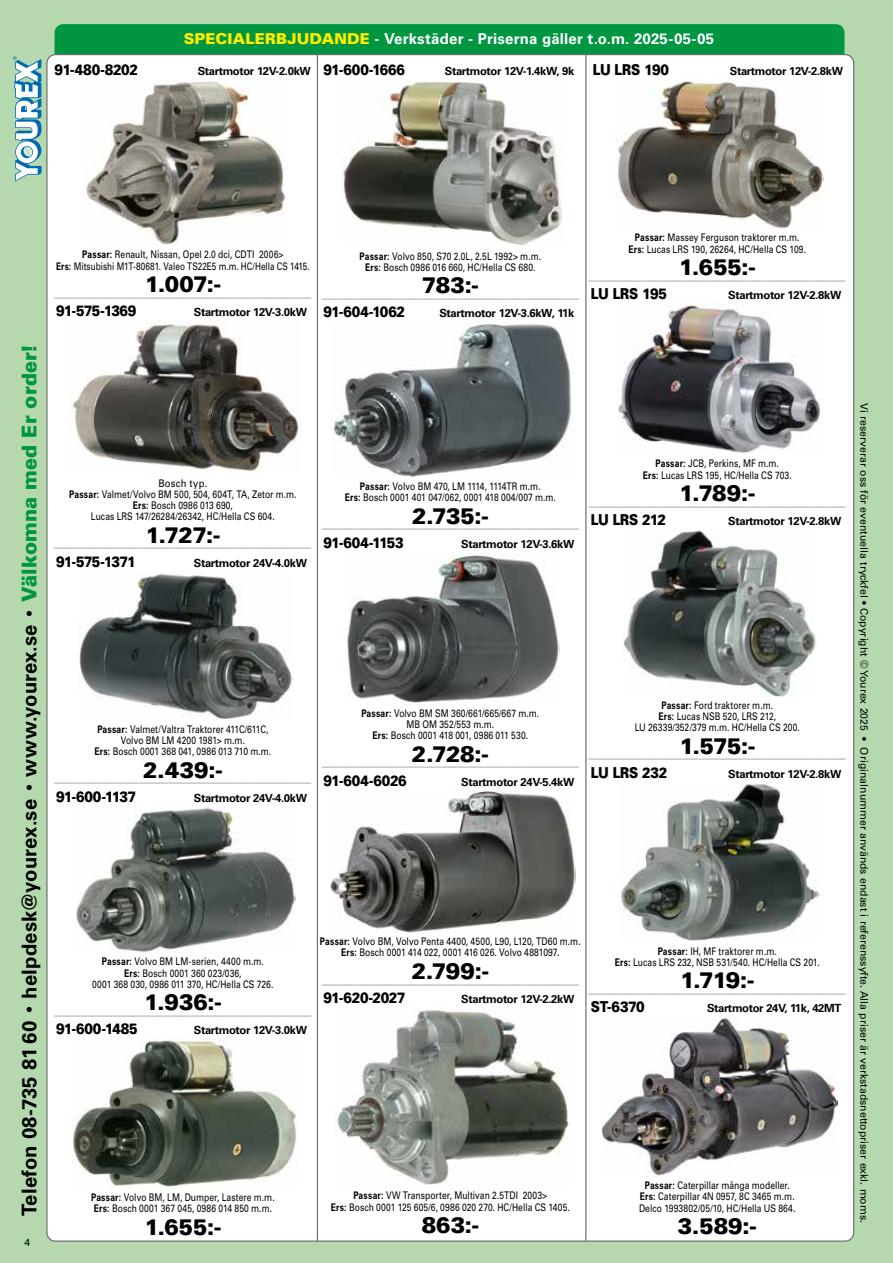
<style>
.page{position:relative;width:893px;height:1263px;background:#b5d8af}
.page>*{position:absolute;margin:0;border:0;box-sizing:border-box;transform-origin:0 0}
.t1{font:900 22.5px "Univers";color:#000;scale:.95 1}
.t2{font:700 20.25px "Univers LT Std";letter-spacing:.005em;color:#000}
.t3{font:900 15px "Univers";letter-spacing:-.03em;color:#000;scale:.85 1}
.t4{font:700 15px "Univers LT Std";letter-spacing:.015em;color:#fff}
.t5{font:900 15px "Univers";letter-spacing:-.05em;color:#000;scale:.85 1}
.t6{font:900 15px "Univers";letter-spacing:-.055em;color:#000;scale:.85 1}
.t7{font:700 11.25px "Univers LT Std";letter-spacing:-.03em;color:#000}
.t8{font:10.5px/11.2px "Univers LT Std";letter-spacing:.005em;color:#000;text-align:center;scale:.81 1}
.t9{font:10.5px "Univers LT Std";color:#706f6f}
.t10{font:10.5px "Univers LT Std";letter-spacing:.005em;color:#000}
.t11{font:10.5px/11.2px "Univers LT Std";letter-spacing:.005em;color:#000;text-align:center;scale:.9 1}
.t12{font:10.5px "Helvetica";color:#000}
.s1{font-family:"Univers";font-weight:900;color:#ffed00}
.s2{font-size:14.25px}
.s3{font-family:"Univers";font-weight:900;color:#009641}
.s4{font-weight:700}
</style>
<div class="page">
<div style="left:55px;top:24px;width:789px;height:38px;background:#009641;border-radius:9px"></div>
<svg style="left:13px;top:56px;width:29px;height:125px"></svg>
<div style="left:47px;top:55px;width:807px;height:1186px;background:#fff;border-radius:9px"></div>
<hr style="left:317px;top:54px;width:1px;height:1188px;background:#706f6f">
<hr style="left:585px;top:54px;width:1px;height:1188px;background:#706f6f">
<img style="left:84px;top:79px;width:202px;height:166px">
<img style="left:70px;top:322px;width:229px;height:152px">
<img style="left:78px;top:572px;width:214px;height:147px">
<img style="left:75px;top:806px;width:221px;height:146px">
<img style="left:72px;top:1039px;width:225px;height:149px">
<img style="left:342px;top:79px;width:220px;height:166px">
<img style="left:333px;top:322px;width:238px;height:155px">
<img style="left:346px;top:552px;width:213px;height:151px">
<img style="left:330px;top:790px;width:245px;height:142px">
<img style="left:335px;top:1007px;width:235px;height:179px">
<img style="left:616px;top:79px;width:208px;height:150px">
<img style="left:616px;top:304px;width:207px;height:149px">
<img style="left:623px;top:530px;width:193px;height:166px">
<img style="left:619px;top:782px;width:201px;height:160px">
<img style="left:601px;top:1017px;width:236px;height:159px">
<h3 class="t4" style="left:184px;top:30px;width:532px"><span class="s1">SPECIALERBJUDANDE</span> - Verkstäder - Priserna gäller t.o.m. 2025-05-05</h3>
<h3 class="t3" style="left:55px;top:59px;width:100px">91-480-8202</h3>
<p class="t7" style="left:198px;top:64px;width:115px">Startmotor 12V-2.0kW</p>
<h3 class="t3" style="left:323px;top:59px;width:98px">91-600-1666</h3>
<p class="t7" style="left:445px;top:64px;width:131px">Startmotor 12V-1.4kW, 9k</p>
<h3 class="t3" style="left:593px;top:59px;width:91px">LU LRS 190</h3>
<p class="t7" style="left:730px;top:64px;width:115px">Startmotor 12V-2.8kW</p>
<h2 class="t2" style="left:18px;top:1216px;width:873px;rotate:-90deg">Telefon 08-735 81 60 <span class="s2">•</span> helpdesk@yourex.se <span class="s2">•</span> www.yourex.se <span class="s2">•</span> <span class="s3">Välkomna med Er order!</span></h2>
<p class="t12" style="left:24px;top:1234px;width:7px">4</p>
<p class="t8" style="left:56px;top:249px;width:315px"><span class="s4">Passar:</span> Renault, Nissan, Opel 2.0 dci, CDTI 2006&gt;<br><span class="s4">Ers:</span> Mitsubishi M1T-80681. Valeo TS22E5 m.m. HC/Hella CS 1415.</p>
<h1 class="t1" style="left:145px;top:269px;width:82px">1.007:-</h1>
<p class="t9" style="left:54px;top:287px;width:259px">_________________________________________________</p>
<h3 class="t5" style="left:56px;top:301px;width:96px">91-575-1369</h3>
<p class="t7" style="left:194px;top:306px;width:115px">Startmotor 12V-3.0kW</p>
<p class="t8" style="left:359px;top:250px;width:226px"><span class="s4">Passar:</span> Volvo 850, S70 2.0L, 2.5L 1992&gt; m.m.<br><span class="s4">Ers:</span> Bosch 0986 016 660, HC/Hella CS 680.</p>
<h1 class="t1" style="left:422px;top:270px;width:61px">783:-</h1>
<p class="t9" style="left:322px;top:288px;width:259px">_________________________________________________</p>
<h3 class="t3" style="left:323px;top:302px;width:98px">91-604-1062</h3>
<p class="t7" style="left:439px;top:307px;width:136px">Startmotor 12V-3.6kW, 11k</p>
<p class="t8" style="left:628px;top:232px;width:221px"><span class="s4">Passar:</span> Massey Ferguson traktorer m.m.<br><span class="s4">Ers:</span> Lucas LRS 190, 26264, HC/Hella CS 109.</p>
<h1 class="t1" style="left:679px;top:252px;width:82px">1.655:-</h1>
<p class="t9" style="left:589px;top:270px;width:259px">_________________________________________________</p>
<h3 class="t3" style="left:591px;top:284px;width:91px">LU LRS 195</h3>
<p class="t7" style="left:728px;top:289px;width:115px">Startmotor 12V-2.8kW</p>
<p class="t11" style="left:69px;top:477px;width:254px">Bosch typ.<br><span class="s4">Passar:</span> Valmet/Volvo BM 500, 504, 604T, TA, Zetor m.m.<br><span class="s4">Ers:</span> Bosch 0986 013 690,<br>Lucas LRS 147/26284/26342, HC/Hella CS 604.</p>
<h1 class="t1" style="left:146px;top:520px;width:80px">1.727:-</h1>
<p class="t9" style="left:54px;top:537px;width:259px">_________________________________________________</p>
<h3 class="t6" style="left:56px;top:552px;width:95px">91-575-1371</h3>
<p class="t7" style="left:194px;top:556px;width:115px">Startmotor 24V-4.0kW</p>
<p class="t8" style="left:345px;top:481px;width:262px"><span class="s4">Passar:</span> Volvo BM 470, LM 1114, 1114TR m.m.<br><span class="s4">Ers:</span> Bosch 0001 401 047/062, 0001 418 004/007 m.m.</p>
<h1 class="t1" style="left:412px;top:501px;width:82px">2.735:-</h1>
<p class="t9" style="left:322px;top:518px;width:259px">_________________________________________________</p>
<h3 class="t3" style="left:323px;top:533px;width:96px">91-604-1153</h3>
<p class="t7" style="left:461px;top:537px;width:115px">Startmotor 12V-3.6kW</p>
<p class="t8" style="left:643px;top:458px;width:186px"><span class="s4">Passar:</span> JCB, Perkins, MF m.m.<br><span class="s4">Ers:</span> Lucas LRS 195, HC/Hella CS 703.</p>
<h1 class="t1" style="left:679px;top:478px;width:81px">1.789:-</h1>
<p class="t9" style="left:589px;top:496px;width:259px">_________________________________________________</p>
<h3 class="t3" style="left:591px;top:510px;width:90px">LU LRS 212</h3>
<p class="t7" style="left:728px;top:514px;width:115px">Startmotor 12V-2.8kW</p>
<p class="t8" style="left:94px;top:723px;width:220px"><span class="s4">Passar:</span> Valmet/Valtra Traktorer 411C/611C,<br>Volvo BM LM 4200 1981&gt; m.m.<br><span class="s4">Ers:</span> Bosch 0001 368 041, 0986 013 710 m.m.</p>
<h1 class="t1" style="left:143px;top:755px;width:85px">2.439:-</h1>
<p class="t9" style="left:54px;top:772px;width:259px">_________________________________________________</p>
<h3 class="t5" style="left:56px;top:786px;width:96px">91-600-1137</h3>
<p class="t7" style="left:194px;top:791px;width:115px">Startmotor 24V-4.0kW</p>
<p class="t8" style="left:361px;top:707px;width:221px"><span class="s4">Passar:</span> Volvo BM SM 360/661/665/667 m.m.<br>MB OM 352/553 m.m.<br><span class="s4">Ers:</span> Bosch 0001 418 001, 0986 011 530.</p>
<h1 class="t1" style="left:412px;top:739px;width:82px">2.728:-</h1>
<p class="t9" style="left:322px;top:756px;width:259px">_________________________________________________</p>
<h3 class="t3" style="left:323px;top:770px;width:99px">91-604-6026</h3>
<p class="t7" style="left:461px;top:775px;width:115px">Startmotor 24V-5.4kW</p>
<p class="t8" style="left:635px;top:700px;width:205px"><span class="s4">Passar:</span> Ford traktorer m.m.<br><span class="s4">Ers:</span> Lucas NSB 520, LRS 212,<br>LU 26339/352/379 m.m. HC/Hella CS 200.</p>
<h1 class="t1" style="left:679px;top:731px;width:81px">1.575:-</h1>
<p class="t9" style="left:589px;top:748px;width:259px">_________________________________________________</p>
<h3 class="t3" style="left:591px;top:763px;width:91px">LU LRS 232</h3>
<p class="t7" style="left:728px;top:767px;width:115px">Startmotor 12V-2.8kW</p>
<p class="t8" style="left:92px;top:956px;width:225px"><span class="s4">Passar:</span> Volvo BM LM-serien, 4400 m.m.<br><span class="s4">Ers:</span> Bosch 0001 360 023/036,<br>0001 368 030, 0986 011 370, HC/Hella CS 726.</p>
<h1 class="t1" style="left:144px;top:987px;width:83px">1.936:-</h1>
<p class="t9" style="left:54px;top:1005px;width:259px">_________________________________________________</p>
<h3 class="t3" style="left:56px;top:1019px;width:98px">91-600-1485</h3>
<p class="t7" style="left:194px;top:1024px;width:115px">Startmotor 12V-3.0kW</p>
<p class="t8" style="left:320px;top:936px;width:323px"><span class="s4">Passar:</span> Volvo BM, Volvo Penta 4400, 4500, L90, L120, TD60 m.m.<br><span class="s4">Ers:</span> Bosch 0001 414 022, 0001 416 026. Volvo 4881097.</p>
<h1 class="t1" style="left:412px;top:956px;width:83px">2.799:-</h1>
<p class="t9" style="left:322px;top:973px;width:259px">_________________________________________________</p>
<h3 class="t3" style="left:323px;top:988px;width:98px">91-620-2027</h3>
<p class="t7" style="left:461px;top:992px;width:115px">Startmotor 12V-2.2kW</p>
<p class="t8" style="left:615px;top:945px;width:254px"><span class="s4">Passar:</span> IH, MF traktorer m.m.<br><span class="s4">Ers:</span> Lucas LRS 232, NSB 531/540. HC/Hella CS 201.</p>
<h1 class="t1" style="left:680px;top:965px;width:79px">1.719:-</h1>
<p class="t9" style="left:589px;top:983px;width:259px">_________________________________________________</p>
<h3 class="t3" style="left:591px;top:997px;width:65px">ST-6370</h3>
<p class="t7" style="left:707px;top:1002px;width:136px">Startmotor 24V, 11k, 42MT</p>
<p class="t8" style="left:91px;top:1191px;width:228px;text-align:left"><span class="s4">Passar:</span> Volvo BM, LM, Dumper, Lastere m.m.<br><span class="s4">Ers:</span> Bosch 0001 367 045, 0986 014 850 m.m.</p>
<h1 class="t1" style="left:145px;top:1211px;width:82px">1.655:-</h1>
<p class="t8" style="left:331px;top:1190px;width:297px"><span class="s4">Passar:</span> VW Transporter, Multivan 2.5TDI 2003&gt;<br><span class="s4">Ers:</span> Bosch 0001 125 605/6, 0986 020 270. HC/Hella CS 1405.</p>
<h1 class="t1" style="left:422px;top:1210px;width:62px">863:-</h1>
<p class="t8" style="left:639px;top:1180px;width:195px"><span class="s4">Passar:</span> Caterpillar många modeller.<br><span class="s4">Ers:</span> Caterpillar 4N 0957, 8C 3465 m.m.<br>Delco 1993802/05/10, HC/Hella US 864.</p>
<h1 class="t1" style="left:678px;top:1211px;width:84px">3.589:-</h1>
<p class="t10" style="left:870px;top:403px;width:821px;rotate:90deg">Vi reserverar oss för eventuella tryckfel • Copyright © Yourex 2025 • Originalnummer används endast i referenssyfte. Alla priser är verkstadsnettopriser exkl. moms.</p>
</div>
